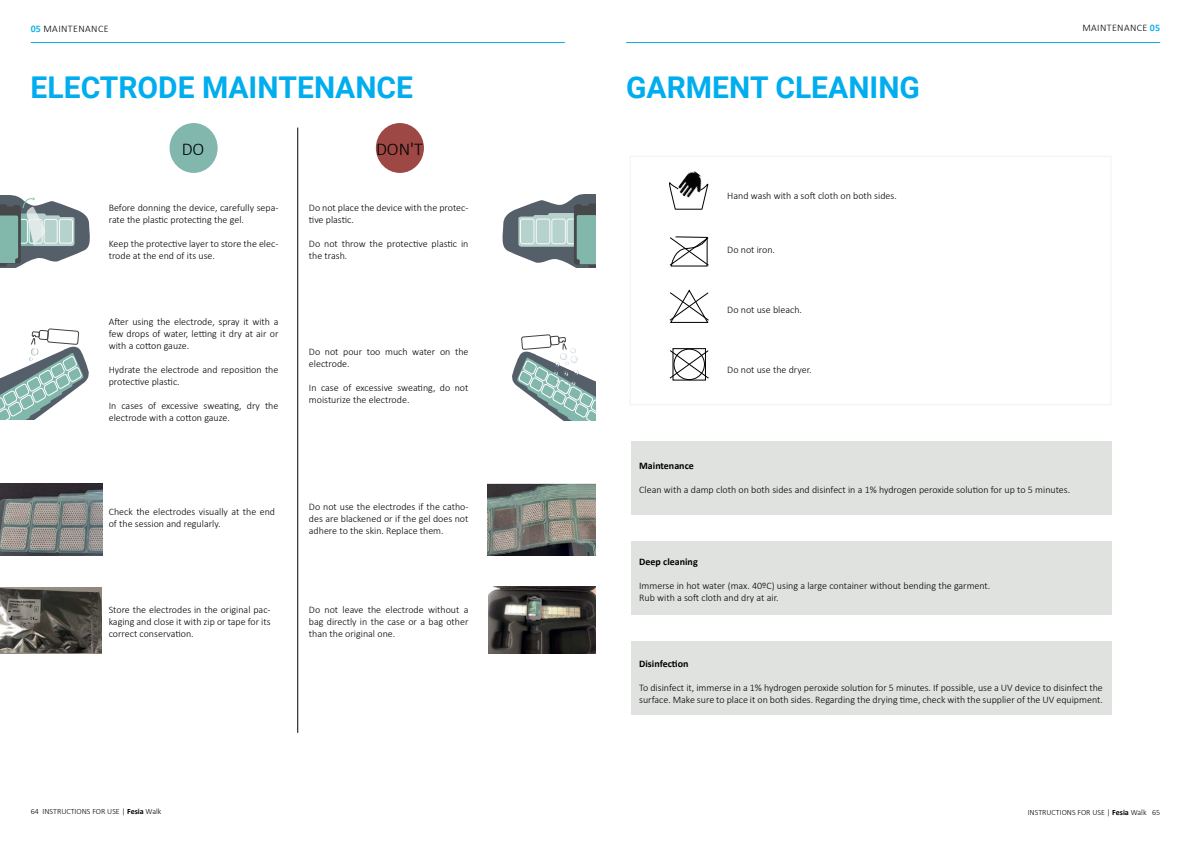
<style>
.page{position:relative;width:1191px;height:842px;background:#fff}
.page>*{position:absolute;margin:0;border:0;box-sizing:border-box;transform-origin:0 0}
.t1{font:700 30px "Roboto";color:#00adee}
.t2{font:300 18px "Calibri";color:#000}
.t3{font:300 10px/12px "Calibri";color:#000}
.t4{font:700 10px "Calibri";color:#000}
.t5{font:300 10px "Calibri";letter-spacing:.04em;color:#000}
.t6{font:300 8px "Calibri";color:#000}
.s1{font-weight:700;color:#18b4e9}
.s2{font-weight:700}
</style>
<div class="page">
<svg style="left:512px;top:335px;width:84px;height:85px"></svg>
<svg style="left:0;top:329px;width:89px;height:90px"></svg>
<svg style="left:502px;top:194px;width:93px;height:73px"></svg>
<svg style="left:0;top:195px;width:90px;height:73px"></svg>
<hr style="left:31px;top:42px;width:533px;height:1px;background:#17a9e1">
<hr style="left:626px;top:42px;width:534px;height:1px;background:#17a9e1">
<img style="left:0;top:587px;width:101px;height:66px">
<img style="left:0;top:483px;width:103px;height:73px">
<img style="left:488px;top:483px;width:107px;height:73px">
<img style="left:489px;top:587px;width:106px;height:66px">
<div style="left:629px;top:156px;width:482px;height:249px;border:1px solid #e0e2e0"></div>
<div style="left:630px;top:441px;width:481px;height:74px;background:#e0e2e0"></div>
<div style="left:630px;top:541px;width:481px;height:74px;background:#e0e2e0"></div>
<div style="left:630px;top:641px;width:481px;height:74px;background:#e0e2e0"></div>
<svg style="left:669px;top:182px;width:35px;height:28px"></svg>
<img style="left:672px;top:171px;width:37px;height:32px">
<div style="left:672px;top:348px;width:34px;height:33px;border:1px solid #000"></div>
<svg style="left:669px;top:349px;width:40px;height:31px"></svg>
<svg style="left:669px;top:289px;width:40px;height:34px"></svg>
<svg style="left:669px;top:236px;width:40px;height:31px"></svg>
<div style="left:170px;top:123px;width:48px;height:50px;background:#82b7ad;border-radius:50%"></div>
<div style="left:376px;top:123px;width:48px;height:50px;background:#9d4844;border-radius:50%"></div>
<hr style="left:297px;top:128px;width:1px;height:605px;background:#000">
<p class="t5" style="left:31px;top:22px;width:79px"><span class="s1">05</span> MAINTENANCE</p>
<p class="t5" style="left:1082px;top:22px;width:79px">MAINTENANCE <span class="s1">05</span></p>
<h1 class="t1" style="left:31px;top:67px;width:384px">ELECTRODE MAINTENANCE</h1>
<h1 class="t1" style="left:626px;top:67px;width:295px">GARMENT CLEANING</h1>
<h2 class="t2" style="left:182px;top:138px;width:24px">DO</h2>
<h2 class="t2" style="left:376px;top:138px;width:48px">DON'T</h2>
<p class="t3" style="left:109px;top:201px;width:171px">Before donning the device, carefully sepa&shy;rate the plastic protecting the gel.</p>
<p class="t3" style="left:109px;top:237px;width:171px">Keep the protective layer to store the elec&shy;trode at the end of its use.</p>
<p class="t3" style="left:109px;top:315px;width:171px;text-align:justify">After using the electrode, spray it with a few drops of water, letting it dry at air or with a cotton gauze.</p>
<p class="t3" style="left:109px;top:363px;width:171px">Hydrate the electrode and reposition the protective plastic.</p>
<p class="t3" style="left:109px;top:399px;width:171px">In cases of excessive sweating, dry the electrode with a cotton gauze.</p>
<p class="t3" style="left:309px;top:201px;width:161px">Do not place the device with the protec&shy;tive plastic.</p>
<p class="t3" style="left:309px;top:237px;width:161px">Do not throw the protective plastic in the trash.</p>
<p class="t3" style="left:309px;top:345px;width:161px">Do not pour too much water on the electrode.</p>
<p class="t3" style="left:309px;top:381px;width:161px">In case of excessive sweating, do not moisturize the electrode.</p>
<p class="t3" style="left:109px;top:506px;width:168px">Check the electrodes visually at the end of the session and regularly.</p>
<p class="t3" style="left:109px;top:603px;width:163px;text-align:justify">Store the electrodes in the original pac&shy;kaging and close it with zip or tape for its correct conservation.</p>
<p class="t3" style="left:309px;top:500px;width:161px;text-align:justify">Do not use the electrodes if the catho&shy;des are blackened or if the gel does not adhere to the skin. Replace them.</p>
<p class="t3" style="left:309px;top:603px;width:161px;text-align:justify">Do not leave the electrode without a bag directly in the case or a bag other than the original one.</p>
<p class="t3" style="left:727px;top:189px;width:171px">Hand wash with a soft cloth on both sides.</p>
<p class="t3" style="left:727px;top:243px;width:49px">Do not iron.</p>
<p class="t3" style="left:727px;top:303px;width:76px">Do not use bleach.</p>
<p class="t3" style="left:727px;top:363px;width:86px">Do not use the dryer.</p>
<p class="t4" style="left:639px;top:458px;width:56px">Maintenance</p>
<p class="t3" style="left:639px;top:483px;width:432px">Clean with a damp cloth on both sides and disinfect in a 1% hydrogen peroxide solution for up to 5 minutes.</p>
<p class="t4" style="left:639px;top:554px;width:60px">Deep cleaning</p>
<p class="t3" style="left:639px;top:579px;width:353px">Immerse in hot water (max. 40ºC) using a large container without bending the garment.<br>Rub with a soft cloth and dry at air.</p>
<p class="t4" style="left:639px;top:656px;width:51px">Disinfection</p>
<p class="t3" style="left:639px;top:681px;width:465px">To disinfect it, immerse in a 1% hydrogen peroxide solution for 5 minutes. If possible, use a UV device to disinfect the surface. Make sure to place it on both sides. Regarding the drying time, check with the supplier of the UV equipment.</p>
<p class="t6" style="left:31px;top:806px;width:132px">64 INSTRUCTIONS FOR USE | <span class="s2">Fesia</span> Walk</p>
<p class="t6" style="left:1027px;top:808px;width:134px">INSTRUCTIONS FOR USE | <span class="s2">Fesia</span> Walk 65</p>
</div>
